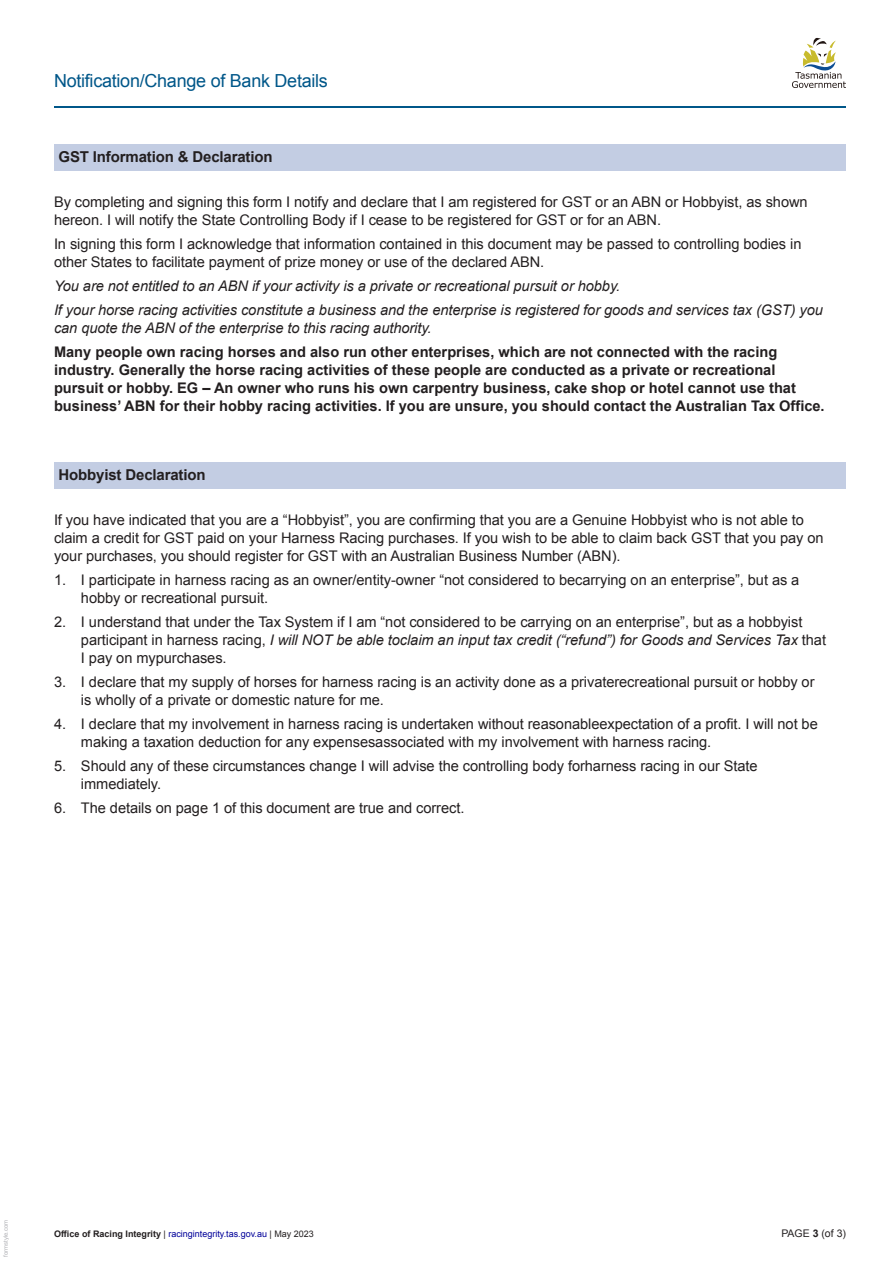
<style>
.page{position:relative;width:894px;height:1263px;background:#fff}
.page>*{position:absolute;margin:0;border:0;box-sizing:border-box;transform-origin:0 0}
.t1{font:18px "Arial";letter-spacing:-.015em;color:#005789}
.t2{font:700 15px "Arial";letter-spacing:-.01em;color:#231f20}
.t3{font:14.7px/18px "Arial";letter-spacing:-.005em;color:#231f20}
.t4{font:700 14.7px/18px "Arial";color:#231f20}
.t5{font:italic 14.7px/18px "Arial";letter-spacing:-.005em;color:#231f20}
.t6{font:10.5px "Arial";color:#231f20}
.t7{font:9px "Arial";color:#009}
.t8{font:6px "Arial";color:#b2b3b7}
.s1{font-style:italic}
.s2{font-weight:700;color:#231f20}
.s3{color:#231f20}
.s4{font-weight:700}
</style>
<div class="page">
<div style="left:54px;top:144px;width:792px;height:27px;background:#c3cde3"></div>
<div style="left:54px;top:462px;width:792px;height:27px;background:#c3cde3"></div>
<hr style="left:54px;top:106px;width:792px;height:2px;background:#005789">
<svg style="left:792px;top:38px;width:54px;height:50px"></svg>
<p class="t1" style="left:54px;top:71px;width:275px">Notification/Change of Bank Details</p>
<p class="t2" style="left:58px;top:148px;width:216px">GST Information &amp; Declaration</p>
<p class="t3" style="left:54px;top:193px;width:755px">By completing and signing this form I notify and declare that I am registered for GST or an ABN or Hobbyist, as shown hereon. I will notify the State Controlling Body if I cease to be registered for GST or for an ABN.</p>
<p class="t3" style="left:54px;top:235px;width:749px">In signing this form I acknowledge that information contained in this document may be passed to controlling bodies in other States to facilitate payment of prize money or use of the declared ABN.</p>
<p class="t5" style="left:54px;top:277px;width:568px">You are not entitled to an ABN if your activity is a private or recreational pursuit or hobby.</p>
<p class="t5" style="left:54px;top:301px;width:770px">If your horse racing activities constitute a business and the enterprise is registered for goods and services tax (GST) you can quote the ABN of the enterprise to this racing authority.</p>
<p class="t4" style="left:54px;top:343px;width:772px">Many people own racing horses and also run other enterprises, which are not connected with the racing industry. Generally the horse racing activities of these people are conducted as a private or recreational pursuit or hobby. EG – An owner who runs his own carpentry business, cake shop or hotel cannot use that business’ ABN for their hobby racing activities. If you are unsure, you should contact the Australian Tax Office.</p>
<p class="t2" style="left:58px;top:466px;width:149px">Hobbyist Declaration</p>
<p class="t3" style="left:54px;top:511px;width:771px">If you have indicated that you are a “Hobbyist”, you are confirming that you are a Genuine Hobbyist who is not able to claim a credit for GST paid on your Harness Racing purchases. If you wish to be able to claim back GST that you pay on your purchases, you should register for GST with an Australian Business Number (ABN).</p>
<p class="t3" style="left:81px;top:571px;width:720px;text-indent:-27px">1. I participate in harness racing as an owner/entity-owner “not considered to becarrying on an enterprise”, but as a hobby or recreational pursuit.</p>
<p class="t3" style="left:81px;top:613px;width:747px;text-indent:-27px">2. I understand that under the Tax System if I am “not considered to be carrying on an enterprise”, but as a hobbyist participant in harness racing, <span class="s1">I will NOT be able toclaim an input tax credit (“refund”) for Goods and Services Tax</span> that<br>I pay on mypurchases.</p>
<p class="t3" style="left:81px;top:673px;width:735px;text-indent:-27px">3. I declare that my supply of horses for harness racing is an activity done as a privaterecreational pursuit or hobby or is wholly of a private or domestic nature for me.</p>
<p class="t3" style="left:81px;top:715px;width:738px;text-indent:-27px">4. I declare that my involvement in harness racing is undertaken without reasonableexpectation of a profit. I will not be making a taxation deduction for any expensesassociated with my involvement with harness racing.</p>
<p class="t3" style="left:81px;top:757px;width:678px;text-indent:-27px">5. Should any of these circumstances change I will advise the controlling body forharness racing in our State immediately.</p>
<p class="t3" style="left:54px;top:799px;width:412px">6. The details on page 1 of this document are true and correct.</p>
<p class="t8" style="left:2px;top:1257px;width:39px;rotate:-90deg">formstyle.com</p>
<p class="t7" style="left:54px;top:1229px;width:261px"><span class="s2">Office of Racing Integrity</span> <span class="s3">|</span> racingintegrity.tas.gov.au <span class="s3">| May 2023</span></p>
<p class="t6" style="left:781px;top:1228px;width:66px">PAGE <span class="s4">3</span> (of 3)</p>
</div>
